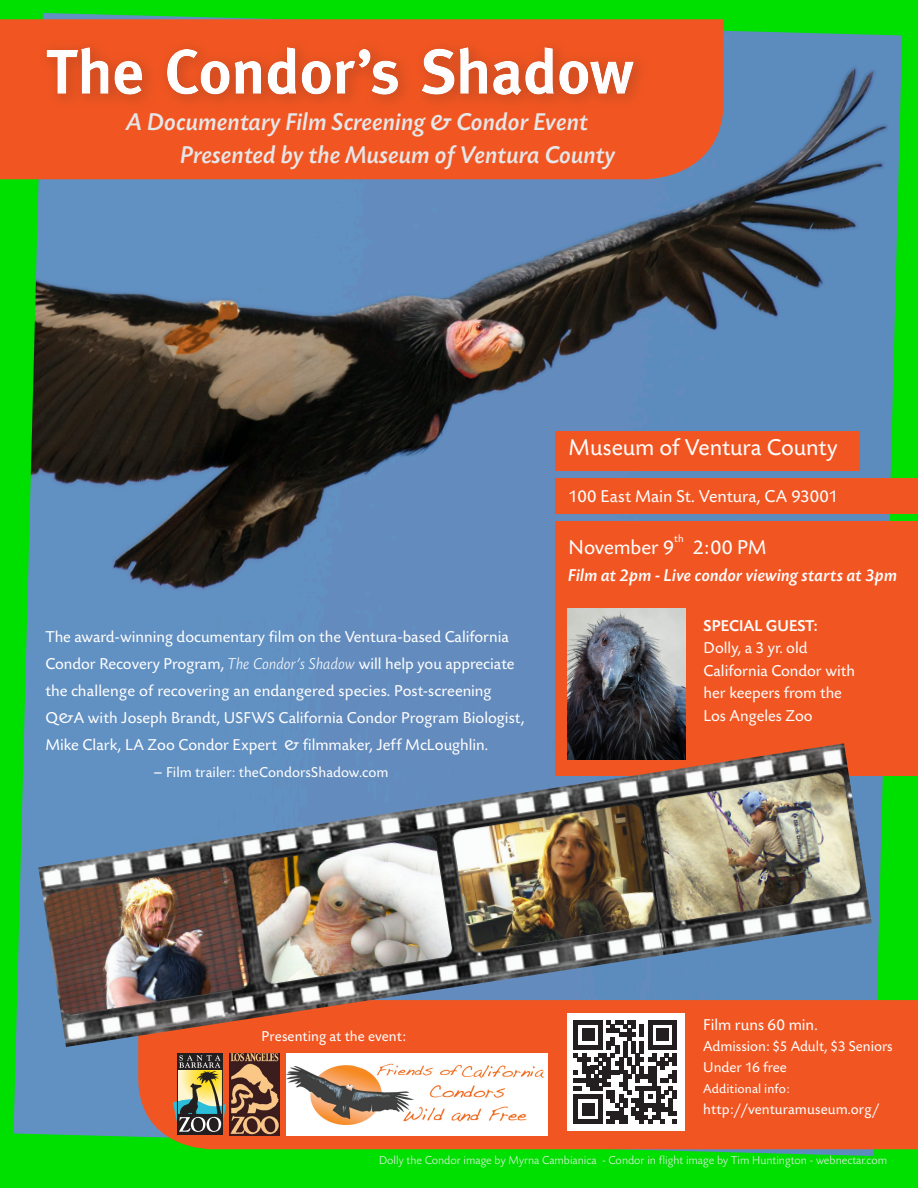
<style>
.page{position:relative;width:918px;height:1188px;background:#00e000}
.page>*{position:absolute;margin:0;border:0;box-sizing:border-box;transform-origin:0 0}
.t1{font:700 63px "Meta";color:#fff}
.t2{font:25.5px/33px "Today SB Med Ita";color:#e6e7e9}
.t3{font:24px "Today SB";letter-spacing:-.005em;color:#fff}
.t4{font:21px "Today SB";letter-spacing:-.005em;color:#fff}
.t5{font:18px "Today SB Med Ita";color:#fff}
.t6{font:18px "Today SB";color:#fff}
.t7{font:16.5px/27px "Today SB";color:#fff}
.t8{font:16.5px/22.5px "Today SB";color:#fffdfc}
.t9{font:500 16.5px "Today SB";color:#fffdfc}
.t10{font:15px "Today SB";letter-spacing:.005em;color:#fff}
.t11{font:15px/21px "Today SB";color:#fffdfc}
.t12{font:13.5px "Today SB";letter-spacing:.005em;color:#fff}
.t13{font:300 12px "Today SB";color:#eeeeef}
.t14{font:10.8px "Today SB";color:#fff}
.s1{font-weight:300;font-style:italic}
.s2{color:#fffdfc}
.s3{font-size:16.5px;color:#fffdfc}
</style>
<div class="page">
<img style="left:14px;top:13px;width:888px;height:1143px">
<div style="left:555px;top:478px;width:363px;height:35px;background:#f15622"></div>
<div style="left:555px;top:521px;width:363px;height:254px;background:#f15622"></div>
<div style="left:555px;top:431px;width:305px;height:40px;background:#f15622"></div>
<div style="left:0;top:19px;width:724px;height:160px;background:#f15622"></div>
<div style="left:36px;top:37px;width:615px;height:76px;background:#f15622"></div>
<div style="left:37px;top:35px;width:608px;height:73px;background:#231f20;opacity:.44"></div>
<div style="left:138px;top:1000px;width:780px;height:149px;background:#f15622"></div>
<div style="left:567px;top:1013px;width:118px;height:118px;background:#fff"></div>
<svg style="left:574px;top:1047px;width:103px;height:77px"></svg>
<img style="left:567px;top:609px;width:119px;height:134px">
<img style="left:38px;top:743px;width:834px;height:304px">
<div style="left:286px;top:1053px;width:262px;height:82px;background:#fff"></div>
<img style="left:286px;top:1063px;width:258px;height:62px">
<div style="left:177px;top:1053px;width:46px;height:16px;background:#231f20"></div>
<div style="left:177px;top:1114px;width:46px;height:21px;background:#231f20"></div>
<svg style="left:173px;top:1055px;width:53px;height:77px"></svg>
<img style="left:229px;top:1053px;width:50px;height:82px">
<h1 class="t1" style="left:46px;top:35px;width:590px">The Condor’s Shadow</h1>
<p class="t2" style="left:181px;top:106px;width:437px;text-indent:-54px">A Documentary Film Screening &amp; Condor Event<br>Presented by the Museum of Ventura County</p>
<p class="t7" style="left:45px;top:623px;width:481px">The award-winning documentary film on the Ventura-based California Condor Recovery Program, <span class="s1">The Condor’s Shadow</span> will help you appreciate the challenge of recovering an endangered species. Post-screening Q&amp;A with Joseph Brandt, USFWS California Condor Program Biologist, Mike Clark, LA Zoo Condor Expert &amp; filmmaker, Jeff McLoughlin<span class="s2">.</span></p>
<p class="t10" style="left:153px;top:764px;width:237px"><span class="s3">–</span> Film trailer: theCondorsShadow.com</p>
<p class="t3" style="left:569px;top:435px;width:271px">Museum of Ventura County</p>
<p class="t6" style="left:569px;top:486px;width:271px">100 East Main St. Ventura, CA 93001</p>
<p class="t14" style="left:674px;top:533px;width:11px">th</p>
<p class="t4" style="left:569px;top:536px;width:107px">November 9</p>
<p class="t4" style="left:693px;top:536px;width:75px">2:00 PM</p>
<p class="t5" style="left:569px;top:566px;width:330px">Film at 2pm - Live condor viewing starts at 3pm</p>
<p class="t9" style="left:704px;top:617px;width:116px">SPECIAL GUEST:</p>
<p class="t8" style="left:704px;top:637px;width:105px">Dolly, a 3 yr. old</p>
<p class="t8" style="left:704px;top:660px;width:153px">California Condor with her keepers from the</p>
<p class="t8" style="left:704px;top:705px;width:111px">Los Angeles Zoo</p>
<p class="t10" style="left:261px;top:1028px;width:146px">Presenting at the event:</p>
<p class="t7" style="left:703px;top:1011px;width:116px">Film runs 60 min.</p>
<p class="t11" style="left:703px;top:1036px;width:191px">Admission: $5 Adult, $3 Seniors<br>Under 16 free</p>
<p class="t12" style="left:703px;top:1081px;width:88px">Additional info:</p>
<p class="t10" style="left:703px;top:1101px;width:178px">http://venturamuseum.org/</p>
<p class="t13" style="left:379px;top:1154px;width:510px">Dolly the Condor image by Myrna Cambianica - Condor in flight image by Tim Huntington - webnectar.com</p>
</div>
